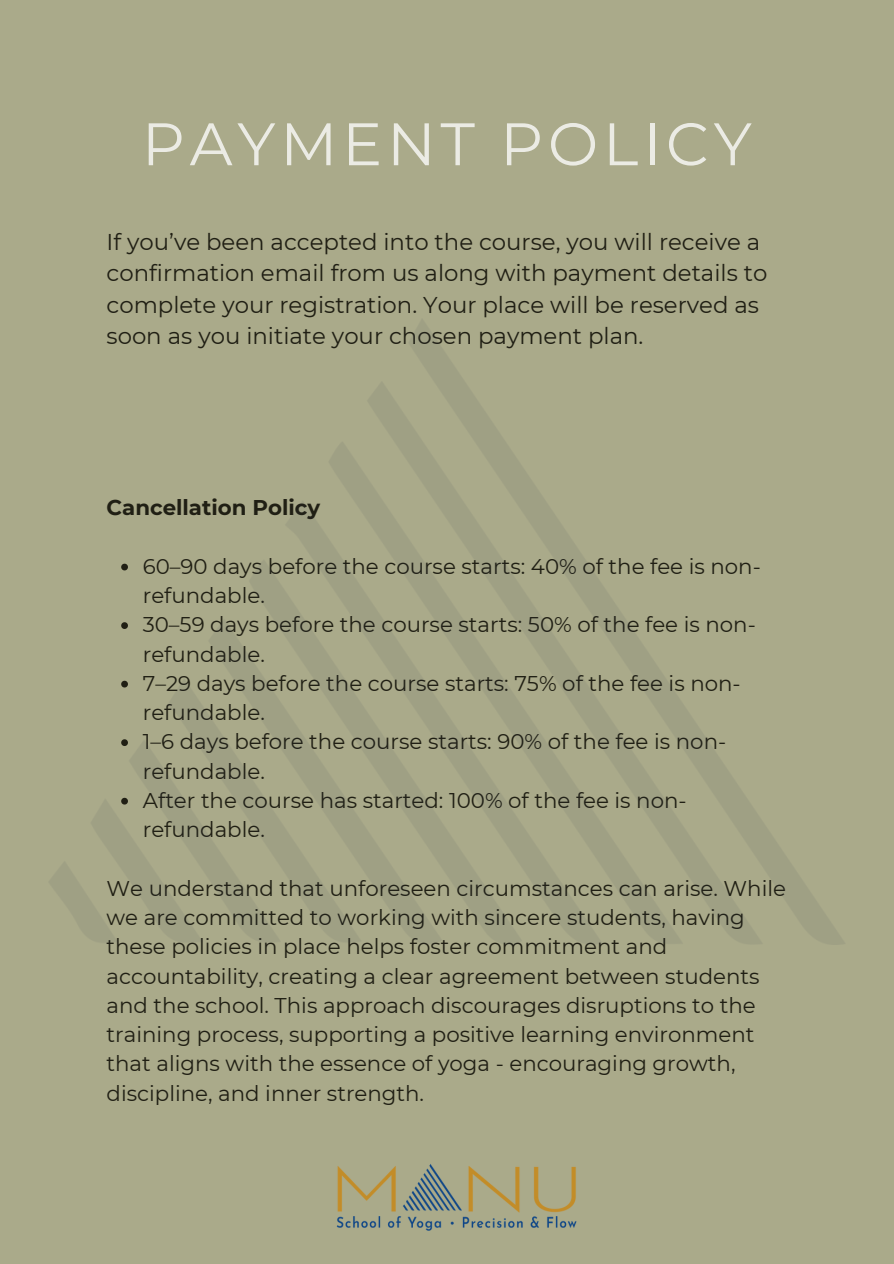
<style>
.page{position:relative;width:894px;height:1264px;background:#fff}
.page>*{position:absolute;margin:0;border:0;box-sizing:border-box;transform-origin:0 0}
.t1{font:59.85px "Montserrat";letter-spacing:.08em;color:#ebebe4}
.t2{font:22.8px/31.5px "Montserrat";color:#201f14}
.t3{font:21.3px/29.2px "Montserrat";color:#201f14}
.t4{font:700 21.3px "Montserrat";color:#201f14}
</style>
<div class="page">
<div style="left:0;top:0;width:893px;height:1263px;background:#aaaa8a"></div>
<img style="left:336px;top:1164px;width:241px;height:66px">
<p class="t1" style="left:142px;top:107px;width:611px">PAYMENT POLICY</p>
<h1 class="t2" style="left:106px;top:225px;width:662px">If you’ve been accepted into the course, you will receive a confirmation email from us along with payment details to complete your registration. Your place will be reserved as soon as you initiate your chosen payment plan.</h1>
<p class="t4" style="left:106px;top:494px;width:215px">Cancellation Policy</p>
<p class="t3" style="left:143px;top:551px;width:619px">60–90 days before the course starts: 40% of the fee is non&shy;refundable.</p>
<h2 class="t3" style="left:143px;top:610px;width:614px">30–59 days before the course starts: 50% of the fee is non&shy;refundable.</h2>
<p class="t3" style="left:143px;top:668px;width:599px">7–29 days before the course starts: 75% of the fee is non&shy;refundable.</p>
<p class="t3" style="left:143px;top:727px;width:584px">1–6 days before the course starts: 90% of the fee is non&shy;refundable.</p>
<p class="t3" style="left:143px;top:785px;width:545px">After the course has started: 100% of the fee is non&shy;refundable.</p>
<p class="t3" style="left:106px;top:873px;width:680px">We understand that unforeseen circumstances can arise. While we are committed to working with sincere students, having these policies in place helps foster commitment and accountability, creating a clear agreement between students and the school. This approach discourages disruptions to the training process, supporting a positive learning environment that aligns with the essence of yoga - encouraging growth, discipline, and inner strength.</p>
</div>
